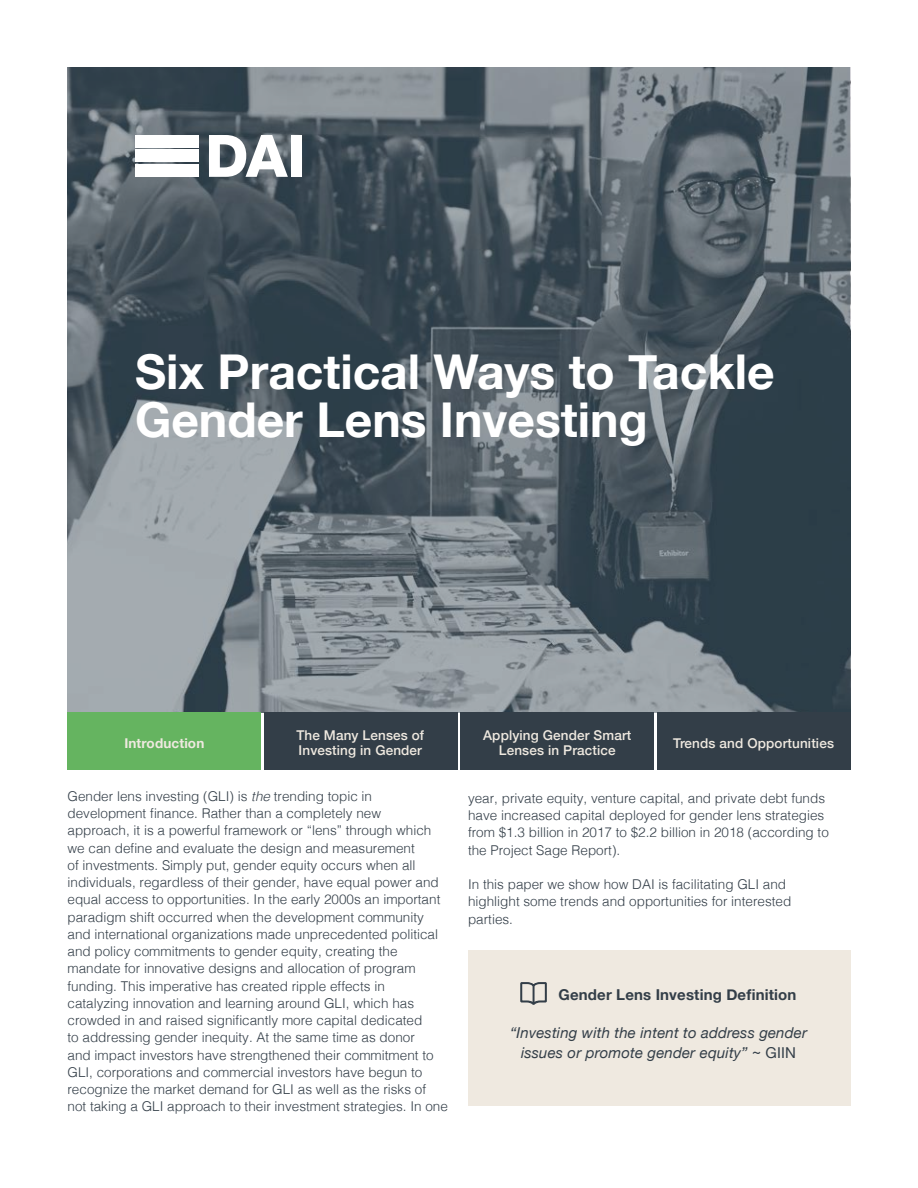
<style>
.page{position:relative;width:918px;height:1188px;background:#fff}
.page>*{position:absolute;margin:0;border:0;box-sizing:border-box;transform-origin:0 0}
.t1{font:700 48px/48px "Helvetica Neue";color:#fff}
.t2{font:italic 15px/19.5px "Helvetica Neue";letter-spacing:.01em;color:#333e48;text-align:center}
.t3{font:700 15px "Helvetica Neue";letter-spacing:.01em;color:#333e48}
.t4{font:300 13.5px/17.2px "Helvetica";color:#333e48}
.t5{font:500 13.5px/15px "Helvetica Neue";letter-spacing:.01em;color:#efe9e0}
.t6{font:700 13.5px "Helvetica Neue";letter-spacing:.01em;color:#efe9e0}
.s1{font-style:italic}
.s2{font-style:normal}
</style>
<div class="page">
<div style="left:468px;top:950px;width:382px;height:156px;background:#efe9e0"></div>
<svg style="left:520px;top:982px;width:27px;height:23px"></svg>
<svg style="left:68px;top:68px;width:782px;height:645px;background:#5c6870"></svg>
<div style="left:135px;top:135px;width:64px;height:13px;background:#fff"></div>
<div style="left:135px;top:150px;width:64px;height:12px;background:#fff"></div>
<div style="left:135px;top:164px;width:64px;height:13px;background:#fff"></div>
<svg style="left:209px;top:135px;width:79px;height:42px"></svg>
<div style="left:292px;top:135px;width:10px;height:42px;background:#fff"></div>
<div style="left:68px;top:713px;width:193px;height:57px;background:#65b460"></div>
<div style="left:264px;top:713px;width:194px;height:57px;background:#333e48"></div>
<div style="left:460px;top:713px;width:194px;height:57px;background:#333e48"></div>
<div style="left:657px;top:713px;width:193px;height:57px;background:#333e48"></div>
<h1 class="t1" style="left:135px;top:349px;width:641px">Six Practical Ways to Tackle<br>Gender Lens Investing</h1>
<p class="t5" style="left:483px;top:727px;width:150px;text-align:center">Applying Gender Smart<br>Lenses in Practice</p>
<p class="t6" style="left:124px;top:733px;width:81px">Introduction</p>
<p class="t5" style="left:296px;top:727px;width:129px">The Many Lenses of<br>Investing in Gender</p>
<p class="t5" style="left:673px;top:735px;width:162px">Trends and Opportunities</p>
<p class="t4" style="left:68px;top:786px;width:382px">Gender lens investing (GLI) is <span class="s1">the</span> trending topic in development finance. Rather than a completely new<br>approach, it is a powerful framework or “lens” through which we can define and evaluate the design and measurement<br>of investments. Simply put, gender equity occurs when all individuals, regardless of their gender, have equal power and equal access to opportunities. In the early 2000s an important paradigm shift occurred when the development community and international organizations made unprecedented political and policy commitments to gender equity, creating the mandate for innovative designs and allocation of program funding. This imperative has created ripple effects in catalyzing innovation and learning around GLI, which has crowded in and raised significantly more capital dedicated<br>to addressing gender inequity. At the same time as donor<br>and impact investors have strengthened their commitment to GLI, corporations and commercial investors have begun to recognize the market demand for GLI as well as the risks of not taking a GLI approach to their investment strategies. In one</p>
<p class="t4" style="left:468px;top:789px;width:362px">year, private equity, venture capital, and private debt funds have increased capital deployed for gender lens strategies from $1.3 billion in 2017 to $2.2 billion in 2018 (according to the Project Sage Report).</p>
<p class="t4" style="left:468px;top:875px;width:325px">In this paper we show how DAI is facilitating GLI and highlight some trends and opportunities for interested parties.</p>
<p class="t3" style="left:559px;top:983px;width:239px">Gender Lens Investing Definition</p>
<p class="t2" style="left:510px;top:1024px;width:299px">“Investing with the intent to address gender issues or promote gender equity” <span class="s2">~ GIIN</span></p>
</div>
